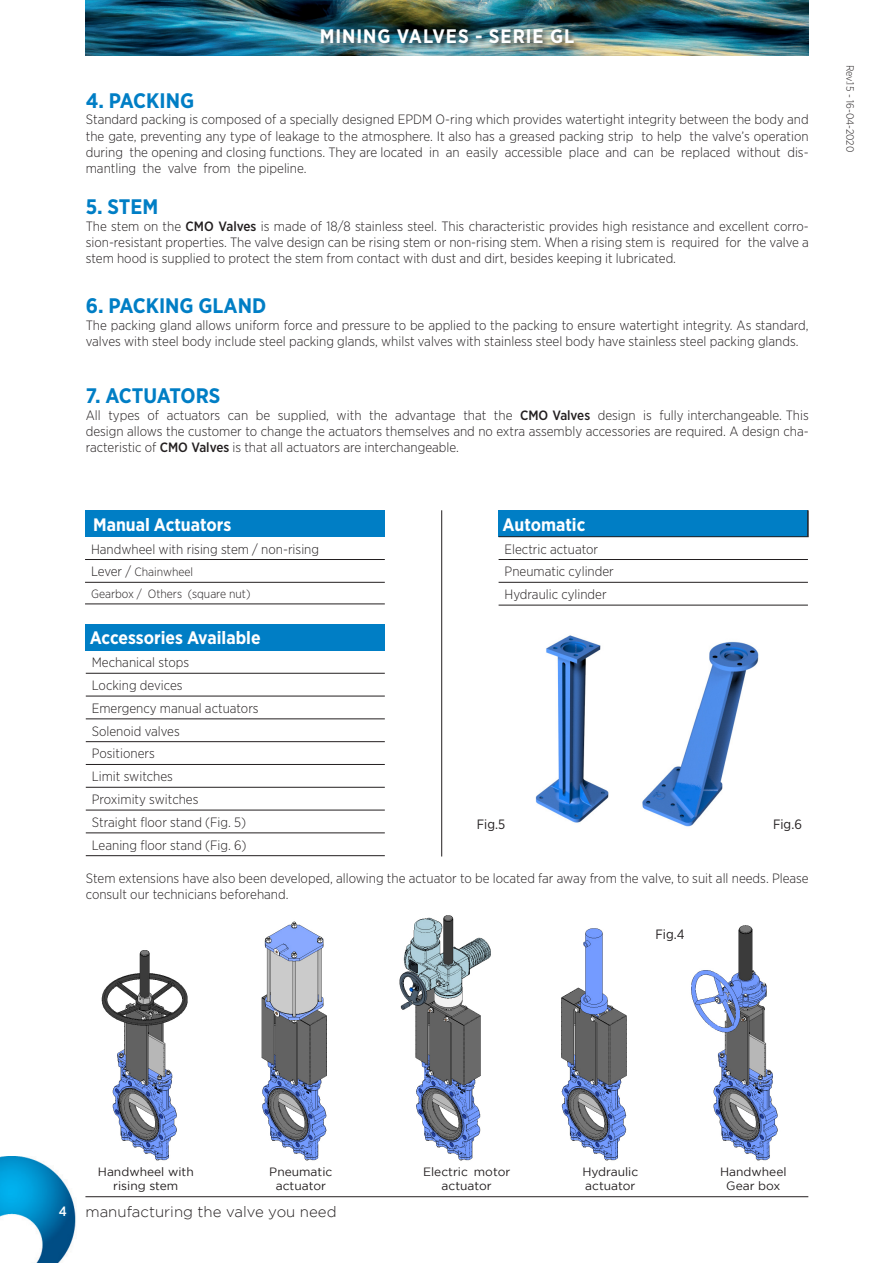
<style>
.page{position:relative;width:893px;height:1263px;background:#fff}
.page>*{position:absolute;margin:0;border:0;box-sizing:border-box;transform-origin:0 0}
.t1{font:700 21px "Gotham Narrow";color:#007ec5}
.t2{font:700 19.5px "Gotham Narrow";letter-spacing:.05em;color:#fff}
.t3{font:700 18px "Gotham Narrow";color:#fff}
.t4{font:300 15px "Gotham";color:#231f20}
.t5{font:300 13.5px/16.2px "Gotham Narrow";color:#231f20;text-align:justify}
.t6{font:13.5px "Gotham Narrow";color:#231f20}
.t7{font:12px "Gotham";color:#231f20}
.t8{font:300 12px "Gotham Narrow";color:#231f20}
.t9{font:300 10.5px "Gotham Narrow";color:#231f20}
.s1{font-weight:500}
.s2{font-size:13.5px}
.s3{font-family:"Gotham Narrow";font-weight:500;font-size:13.5px;color:#fff}
</style>
<div class="page">
<img style="left:85px;top:0;width:723px;height:56px">
<img style="left:0;top:1156px;width:76px;height:107px">
<hr style="left:85px;top:1196px;width:723px;height:1px;background:#231f20">
<div style="left:320px;top:28px;width:261px;height:22px;background:#231f20;opacity:.75"></div>
<hr style="left:441px;top:510px;width:1px;height:346px;background:#231f20">
<div style="left:85px;top:510px;width:300px;height:27px;background:#007ec5"></div>
<hr style="left:85px;top:559px;width:300px;height:1px;background:#231f20">
<hr style="left:85px;top:582px;width:300px;height:1px;background:#231f20">
<hr style="left:85px;top:604px;width:300px;height:1px;background:#231f20">
<div style="left:499px;top:510px;width:309px;height:27px;background:#007ec5"></div>
<hr style="left:807px;top:510px;width:2px;height:26px;background:#231f20">
<hr style="left:499px;top:536px;width:310px;height:1px;background:#231f20">
<hr style="left:499px;top:559px;width:309px;height:1px;background:#231f20">
<hr style="left:499px;top:582px;width:309px;height:1px;background:#231f20">
<hr style="left:499px;top:605px;width:309px;height:1px;background:#231f20">
<div style="left:86px;top:624px;width:299px;height:26px;background:#007ec5"></div>
<hr style="left:86px;top:673px;width:299px;height:1px;background:#231f20">
<hr style="left:86px;top:696px;width:299px;height:1px;background:#231f20">
<hr style="left:86px;top:719px;width:299px;height:1px;background:#231f20">
<hr style="left:86px;top:741px;width:299px;height:1px;background:#231f20">
<hr style="left:86px;top:764px;width:299px;height:1px;background:#231f20">
<hr style="left:86px;top:787px;width:299px;height:1px;background:#231f20">
<hr style="left:86px;top:810px;width:299px;height:1px;background:#231f20">
<hr style="left:86px;top:833px;width:299px;height:1px;background:#231f20">
<hr style="left:86px;top:855px;width:299px;height:1px;background:#231f20">
<img style="left:101px;top:915px;width:677px;height:246px">
<img style="left:535px;top:635px;width:74px;height:188px">
<img style="left:642px;top:641px;width:117px;height:186px">
<h2 class="t2" style="left:320px;top:23px;width:256px">MINING VALVES - SERIE GL</h2>
<p class="t1" style="left:86px;top:87px;width:110px">4. PACKING</p>
<p class="t5" style="left:86px;top:111px;width:724px">Standard packing is composed of a specially designed EPDM O-ring which provides watertight integrity between the body and the gate, preventing any type of leakage to the atmosphere. It also has a greased packing strip to help the valve’s operation during the opening and closing functions. They are located in an easily accessible place and can be replaced without dis&shy;mantling the valve from the pipeline.</p>
<p class="t1" style="left:86px;top:194px;width:74px">5. STEM</p>
<p class="t5" style="left:86px;top:217px;width:724px">The stem on the <span class="s1">CMO Valves</span> is made of 18/8 stainless steel. This characteristic provides high resistance and excellent corro&shy;sion-resistant properties. The valve design can be rising stem or non-rising stem. When a rising stem is required for the valve a stem hood is supplied to protect the stem from contact with dust and dirt, besides keeping it lubricated.</p>
<p class="t1" style="left:86px;top:293px;width:182px">6. PACKING GLAND</p>
<p class="t5" style="left:86px;top:316px;width:724px">The packing gland allows uniform force and pressure to be applied to the packing to ensure watertight integrity. As standard, valves with steel body include steel packing glands, whilst valves with stainless steel body have stainless steel packing glands.</p>
<p class="t1" style="left:86px;top:383px;width:136px">7. ACTUATORS</p>
<p class="t5" style="left:86px;top:406px;width:724px">All types of actuators can be supplied, with the advantage that the <span class="s1">CMO Valves</span> design is fully interchangeable. This design allows the customer to change the actuators themselves and no extra assembly accessories are required. A design cha&shy;racteristic of <span class="s1">CMO Valves</span> is that all actuators are interchangeable.</p>
<p class="t3" style="left:93px;top:513px;width:140px">Manual Actuators</p>
<p class="t5" style="left:91px;top:540px;width:230px">Handwheel with rising stem / non-rising</p>
<p class="t8" style="left:91px;top:565px;width:104px"><span class="s2">Lever /</span> Chainwheel</p>
<p class="t8" style="left:91px;top:586px;width:161px">Gearbox / Others (square nut)</p>
<p class="t3" style="left:90px;top:626px;width:172px">Accessories Available</p>
<p class="t5" style="left:92px;top:654px;width:99px">Mechanical stops</p>
<p class="t5" style="left:92px;top:677px;width:92px">Locking devices</p>
<p class="t5" style="left:92px;top:700px;width:168px">Emergency manual actuators</p>
<p class="t5" style="left:92px;top:722px;width:90px">Solenoid valves</p>
<p class="t5" style="left:92px;top:745px;width:65px">Positioners</p>
<p class="t5" style="left:92px;top:768px;width:83px">Limit switches</p>
<p class="t5" style="left:92px;top:791px;width:108px">Proximity switches</p>
<p class="t5" style="left:92px;top:814px;width:156px">Straight floor stand (Fig. 5)</p>
<p class="t5" style="left:92px;top:836px;width:156px">Leaning floor stand (Fig. 6)</p>
<p class="t3" style="left:503px;top:513px;width:84px">Automatic</p>
<p class="t5" style="left:505px;top:540px;width:95px">Electric actuator</p>
<p class="t5" style="left:505px;top:563px;width:111px">Pneumatic cylinder</p>
<p class="t5" style="left:505px;top:586px;width:104px">Hydraulic cylinder</p>
<p class="t6" style="left:477px;top:816px;width:30px">Fig.5</p>
<p class="t6" style="left:773px;top:816px;width:30px">Fig.6</p>
<p class="t5" style="left:86px;top:869px;width:724px">Stem extensions have also been developed, allowing the actuator to be located far away from the valve, to suit all needs. Please consult our technicians beforehand.</p>
<p class="t6" style="left:655px;top:926px;width:30px">Fig.4</p>
<p class="t9" style="left:857px;top:65px;width:89px;rotate:90deg">Rev.15 - 16-04-2020</p>
<p class="t7" style="left:98px;top:1165px;width:97px">Handwheel with</p>
<p class="t7" style="left:113px;top:1179px;width:67px">rising stem</p>
<p class="t7" style="left:269px;top:1165px;width:65px">Pneumatic</p>
<p class="t7" style="left:276px;top:1179px;width:52px">actuator</p>
<p class="t4" style="left:59px;top:1204px;width:279px"><span class="s3">4</span> manufacturing the valve you need</p>
<p class="t7" style="left:423px;top:1165px;width:89px">Electric‐motor</p>
<p class="t7" style="left:442px;top:1179px;width:52px">actuator</p>
<p class="t7" style="left:582px;top:1165px;width:57px">Hydraulic</p>
<p class="t7" style="left:585px;top:1179px;width:52px">actuator</p>
<p class="t7" style="left:720px;top:1165px;width:68px">Handwheel</p>
<p class="t7" style="left:726px;top:1179px;width:56px">Gear box</p>
</div>
